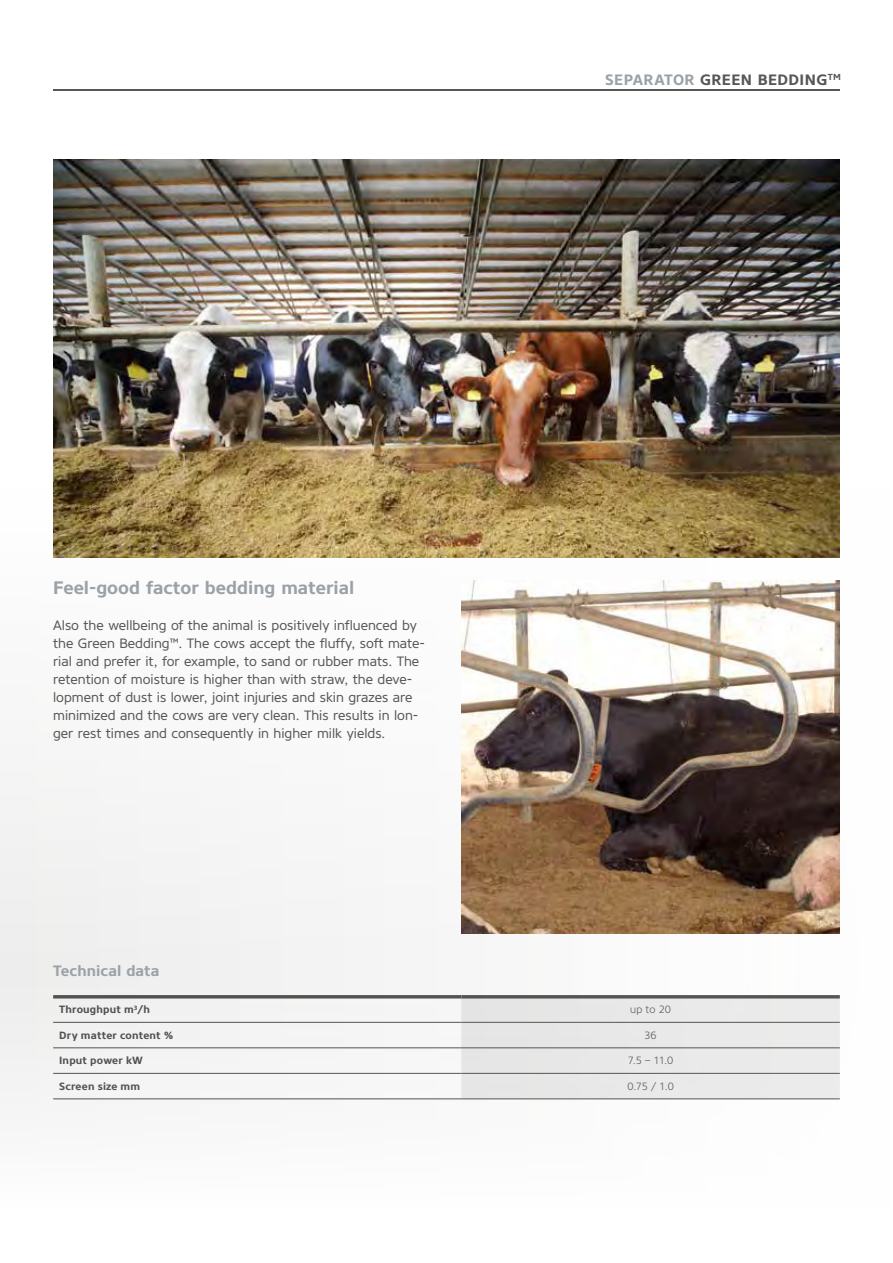
<style>
.page{position:relative;width:893px;height:1263px;background:#fff}
.page>*{position:absolute;margin:0;border:0;box-sizing:border-box;transform-origin:0 0}
.t1{font:700 18px "Core Sans NR65";color:#9ba2a7}
.t2{font:700 15px "Core Sans NR65";letter-spacing:.025em;color:#575756}
.t3{font:700 15px "Core Sans NR65";letter-spacing:.005em;color:#9ba2a7}
.t4{font:13.5px/18px "Core Sans NR45";color:#575756}
.t5{font:700 10.5px "Core Sans NR65";letter-spacing:.02em;color:#575756}
.t6{font:300 10.5px "Core Sans NR35";letter-spacing:-.015em;color:#575756}
.s1{color:#9ba2a7}
</style>
<div class="page">
<div style="left:0;top:481px;width:893px;height:729px;background:#f8f8f8"></div>
<div style="left:523px;top:343px;width:370px;height:920px;background:#fff"></div>
<hr style="left:53px;top:89px;width:787px;height:2px;background:#575756">
<img style="left:53px;top:159px;width:787px;height:398px">
<img style="left:461px;top:580px;width:379px;height:353px">
<svg style="left:53px;top:998px;width:787px;height:100px"></svg>
<hr style="left:53px;top:1022px;width:408px;height:1px;background:#575756">
<hr style="left:461px;top:1022px;width:379px;height:1px;background:#575756">
<hr style="left:53px;top:1047px;width:408px;height:1px;background:#575756">
<hr style="left:461px;top:1047px;width:379px;height:1px;background:#575756">
<hr style="left:53px;top:1073px;width:408px;height:1px;background:#575756">
<hr style="left:461px;top:1073px;width:379px;height:1px;background:#575756">
<hr style="left:53px;top:1098px;width:408px;height:1px;background:#575756">
<hr style="left:461px;top:1098px;width:379px;height:1px;background:#575756">
<hr style="left:53px;top:995px;width:408px;height:3px;background:#575756">
<hr style="left:461px;top:995px;width:379px;height:3px;background:#575756">
<p class="t2" style="left:605px;top:70px;width:237px"><span class="s1">SEPARATOR</span> GREEN BEDDING<sup>TM</sup></p>
<h1 class="t1" style="left:53px;top:576px;width:303px">Feel-good factor bedding material</h1>
<p class="t4" style="left:53px;top:616px;width:373px">Also the wellbeing of the animal is positively influenced by the Green Bedding™. The cows accept the fluffy, soft mate&shy;rial and prefer it, for example, to sand or rubber mats. The retention of moisture is higher than with straw, the deve&shy;lopment of dust is lower, joint injuries and skin grazes are minimized and the cows are very clean. This results in lon&shy;ger rest times and consequently in higher milk yields.</p>
<p class="t3" style="left:53px;top:961px;width:108px">Technical data</p>
<p class="t5" style="left:59px;top:1003px;width:92px">Throughput m<sup>3</sup>/h</p>
<p class="t6" style="left:630px;top:1003px;width:42px">up to 20</p>
<p class="t5" style="left:59px;top:1028px;width:116px">Dry matter content %</p>
<p class="t6" style="left:645px;top:1028px;width:14px">36</p>
<p class="t5" style="left:59px;top:1054px;width:85px">Input power kW</p>
<p class="t6" style="left:628px;top:1054px;width:47px">7.5 – 11.0</p>
<p class="t5" style="left:59px;top:1079px;width:83px">Screen size mm</p>
<p class="t6" style="left:627px;top:1079px;width:48px">0.75 / 1.0</p>
</div>
